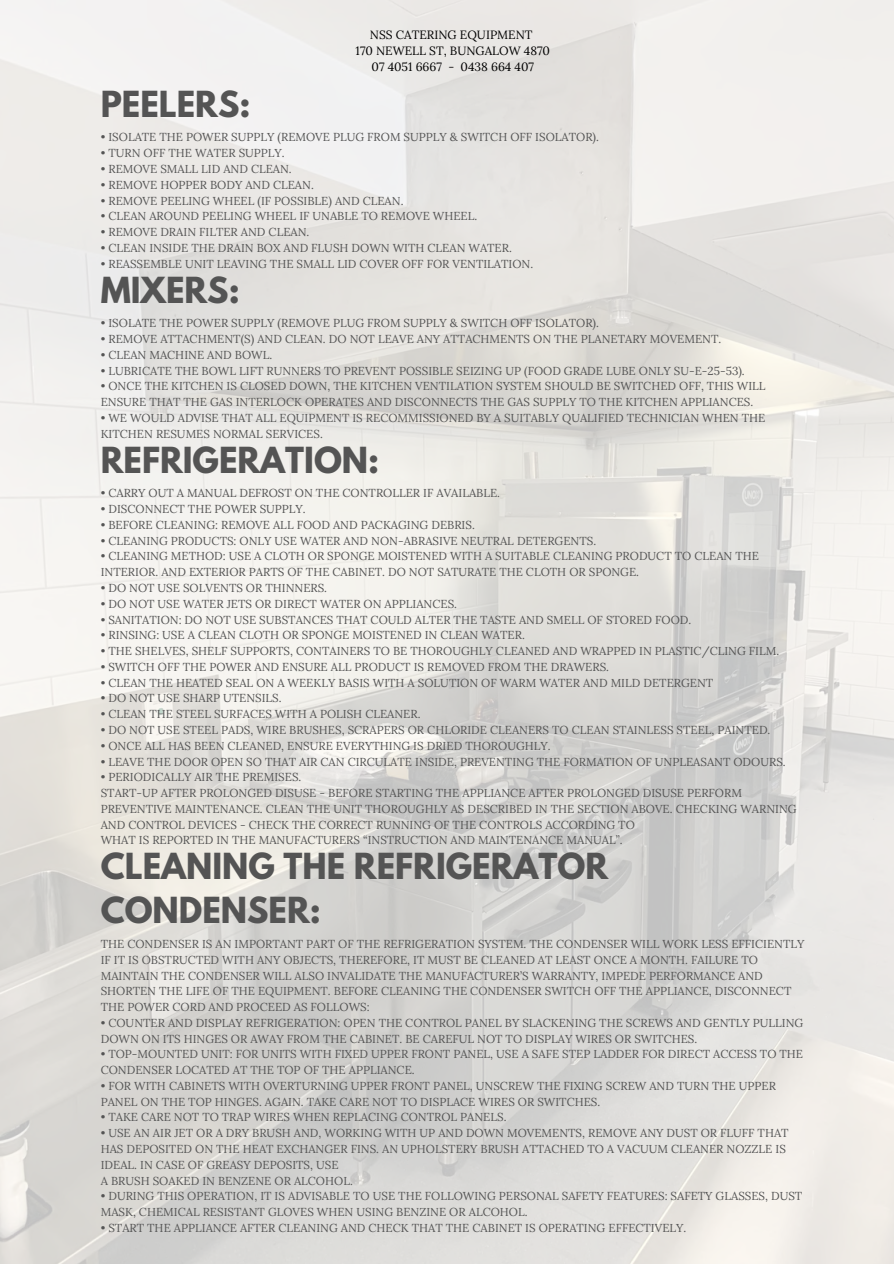
<style>
.page{position:relative;width:894px;height:1264px;background:#fff}
.page>*{position:absolute;margin:0;border:0;box-sizing:border-box;transform-origin:0 0}
.t1{font:700 31.8px/44px "League Spartan";color:#545454}
.t2{font:12px/15.8px "Lora";color:#000;text-align:center}
.t3{font:11.55px/15.8px "Lora";color:#545454}
</style>
<div class="page">
<img style="left:0;top:0;width:893px;height:1263px">
<p class="t2" style="left:355px;top:27px;width:196px">NSS CATERING EQUIPMENT<br>170 NEWELL ST, BUNGALOW 4870<br>07 4051 6667 - 0438 664 407</p>
<h1 class="t1" style="left:101px;top:86px;width:151px">PEELERS:</h1>
<p class="t3" style="left:101px;top:129px;width:499px">• ISOLATE THE POWER SUPPLY (REMOVE PLUG FROM SUPPLY &amp; SWITCH OFF ISOLATOR).</p>
<p class="t3" style="left:101px;top:145px;width:185px">• TURN OFF THE WATER SUPPLY.</p>
<p class="t3" style="left:101px;top:161px;width:192px">• REMOVE SMALL LID AND CLEAN.</p>
<p class="t3" style="left:101px;top:177px;width:214px">• REMOVE HOPPER BODY AND CLEAN.</p>
<p class="t3" style="left:101px;top:192px;width:304px">• REMOVE PEELING WHEEL (IF POSSIBLE) AND CLEAN.</p>
<p class="t3" style="left:101px;top:208px;width:378px">• CLEAN AROUND PEELING WHEEL IF UNABLE TO REMOVE WHEEL.</p>
<p class="t3" style="left:101px;top:224px;width:210px">• REMOVE DRAIN FILTER AND CLEAN.</p>
<p class="t3" style="left:101px;top:240px;width:412px">• CLEAN INSIDE THE DRAIN BOX AND FLUSH DOWN WITH CLEAN WATER.</p>
<p class="t3" style="left:101px;top:255px;width:434px">• REASSEMBLE UNIT LEAVING THE SMALL LID COVER OFF FOR VENTILATION.</p>
<h1 class="t1" style="left:101px;top:272px;width:140px">MIXERS:</h1>
<p class="t3" style="left:101px;top:315px;width:499px">• ISOLATE THE POWER SUPPLY (REMOVE PLUG FROM SUPPLY &amp; SWITCH OFF ISOLATOR).</p>
<p class="t3" style="left:101px;top:331px;width:622px">• REMOVE ATTACHMENT(S) AND CLEAN. DO NOT LEAVE ANY ATTACHMENTS ON THE PLANETARY MOVEMENT.</p>
<p class="t3" style="left:101px;top:347px;width:173px">• CLEAN MACHINE AND BOWL.</p>
<p class="t3" style="left:101px;top:362px;width:645px">• LUBRICATE THE BOWL LIFT RUNNERS TO PREVENT POSSIBLE SEIZING UP (FOOD GRADE LUBE ONLY SU-E-25-53).</p>
<p class="t3" style="left:101px;top:378px;width:666px">• ONCE THE KITCHEN IS CLOSED DOWN, THE KITCHEN VENTILATION SYSTEM SHOULD BE SWITCHED OFF, THIS WILL<br>ENSURE THAT THE GAS INTERLOCK OPERATES AND DISCONNECTS THE GAS SUPPLY TO THE KITCHEN APPLIANCES.</p>
<p class="t3" style="left:101px;top:410px;width:666px">• WE WOULD ADVISE THAT ALL EQUIPMENT IS RECOMMISSIONED BY A SUITABLY QUALIFIED TECHNICIAN WHEN THE<br>KITCHEN RESUMES NORMAL SERVICES.</p>
<h1 class="t1" style="left:101px;top:442px;width:280px">REFRIGERATION:</h1>
<p class="t3" style="left:101px;top:485px;width:401px">• CARRY OUT A MANUAL DEFROST ON THE CONTROLLER IF AVAILABLE.</p>
<p class="t3" style="left:101px;top:501px;width:206px">• DISCONNECT THE POWER SUPPLY.</p>
<p class="t3" style="left:101px;top:517px;width:375px">• BEFORE CLEANING: REMOVE ALL FOOD AND PACKAGING DEBRIS.</p>
<p class="t3" style="left:101px;top:532px;width:497px">• CLEANING PRODUCTS: ONLY USE WATER AND NON-ABRASIVE NEUTRAL DETERGENTS.</p>
<p class="t3" style="left:101px;top:548px;width:659px">• CLEANING METHOD: USE A CLOTH OR SPONGE MOISTENED WITH A SUITABLE CLEANING PRODUCT TO CLEAN THE<br>INTERIOR. AND EXTERIOR PARTS OF THE CABINET. DO NOT SATURATE THE CLOTH OR SPONGE.</p>
<p class="t3" style="left:101px;top:580px;width:228px">• DO NOT USE SOLVENTS OR THINNERS.</p>
<p class="t3" style="left:101px;top:595px;width:358px">• DO NOT USE WATER JETS OR DIRECT WATER ON APPLIANCES.</p>
<p class="t3" style="left:101px;top:611px;width:592px">• SANITATION: DO NOT USE SUBSTANCES THAT COULD ALTER THE TASTE AND SMELL OF STORED FOOD.</p>
<p class="t3" style="left:101px;top:627px;width:425px">• RINSING: USE A CLEAN CLOTH OR SPONGE MOISTENED IN CLEAN WATER.</p>
<p class="t3" style="left:101px;top:643px;width:679px">• THE SHELVES, SHELF SUPPORTS, CONTAINERS TO BE THOROUGHLY CLEANED AND WRAPPED IN PLASTIC/CLING FILM.</p>
<p class="t3" style="left:101px;top:658px;width:509px">• SWITCH OFF THE POWER AND ENSURE ALL PRODUCT IS REMOVED FROM THE DRAWERS.</p>
<p class="t3" style="left:101px;top:674px;width:614px">• CLEAN THE HEATED SEAL ON A WEEKLY BASIS WITH A SOLUTION OF WARM WATER AND MILD DETERGENT</p>
<p class="t3" style="left:101px;top:690px;width:182px">• DO NOT USE SHARP UTENSILS.</p>
<p class="t3" style="left:101px;top:706px;width:321px">• CLEAN THE STEEL SURFACES WITH A POLISH CLEANER.</p>
<p class="t3" style="left:101px;top:721px;width:671px">• DO NOT USE STEEL PADS, WIRE BRUSHES, SCRAPERS OR CHLORIDE CLEANERS TO CLEAN STAINLESS STEEL, PAINTED.</p>
<p class="t3" style="left:101px;top:737px;width:451px">• ONCE ALL HAS BEEN CLEANED, ENSURE EVERYTHING IS DRIED THOROUGHLY.</p>
<p class="t3" style="left:101px;top:753px;width:686px">• LEAVE THE DOOR OPEN SO THAT AIR CAN CIRCULATE INSIDE, PREVENTING THE FORMATION OF UNPLEASANT ODOURS.</p>
<p class="t3" style="left:101px;top:769px;width:697px">• PERIODICALLY AIR THE PREMISES.<br>START-UP AFTER PROLONGED DISUSE - BEFORE STARTING THE APPLIANCE AFTER PROLONGED DISUSE PERFORM PREVENTIVE MAINTENANCE. CLEAN THE UNIT THOROUGHLY AS DESCRIBED IN THE SECTION ABOVE. CHECKING WARNING AND CONTROL DEVICES - CHECK THE CORRECT RUNNING OF THE CONTROLS ACCORDING TO<br>WHAT IS REPORTED IN THE MANUFACTURERS “INSTRUCTION AND MAINTENANCE MANUAL”.</p>
<h1 class="t1" style="left:101px;top:848px;width:509px">CLEANING THE REFRIGERATOR<br>CONDENSER:</h1>
<p class="t3" style="left:101px;top:935px;width:705px">THE CONDENSER IS AN IMPORTANT PART OF THE REFRIGERATION SYSTEM. THE CONDENSER WILL WORK LESS EFFICIENTLY IF IT IS OBSTRUCTED WITH ANY OBJECTS, THEREFORE, IT MUST BE CLEANED AT LEAST ONCE A MONTH. FAILURE TO MAINTAIN THE CONDENSER WILL ALSO INVALIDATE THE MANUFACTURER’S WARRANTY, IMPEDE PERFORMANCE AND SHORTEN THE LIFE OF THE EQUIPMENT. BEFORE CLEANING THE CONDENSER SWITCH OFF THE APPLIANCE, DISCONNECT THE POWER CORD AND PROCEED AS FOLLOWS:</p>
<p class="t3" style="left:101px;top:1014px;width:704px">• COUNTER AND DISPLAY REFRIGERATION: OPEN THE CONTROL PANEL BY SLACKENING THE SCREWS AND GENTLY PULLING<br>DOWN ON ITS HINGES OR AWAY FROM THE CABINET. BE CAREFUL NOT TO DISPLAY WIRES OR SWITCHES.</p>
<p class="t3" style="left:101px;top:1046px;width:703px">• TOP-MOUNTED UNIT: FOR UNITS WITH FIXED UPPER FRONT PANEL, USE A SAFE STEP LADDER FOR DIRECT ACCESS TO THE<br>CONDENSER LOCATED AT THE TOP OF THE APPLIANCE.</p>
<p class="t3" style="left:101px;top:1077px;width:676px">• FOR WITH CABINETS WITH OVERTURNING UPPER FRONT PANEL, UNSCREW THE FIXING SCREW AND TURN THE UPPER<br>PANEL ON THE TOP HINGES. AGAIN. TAKE CARE NOT TO DISPLACE WIRES OR SWITCHES.</p>
<p class="t3" style="left:101px;top:1109px;width:407px">• TAKE CARE NOT TO TRAP WIRES WHEN REPLACING CONTROL PANELS.</p>
<p class="t3" style="left:101px;top:1125px;width:689px">• USE AN AIR JET OR A DRY BRUSH AND, WORKING WITH UP AND DOWN MOVEMENTS, REMOVE ANY DUST OR FLUFF THAT HAS DEPOSITED ON THE HEAT EXCHANGER FINS. AN UPHOLSTERY BRUSH ATTACHED TO A VACUUM CLEANER NOZZLE IS IDEAL. IN CASE OF GREASY DEPOSITS, USE<br>A BRUSH SOAKED IN BENZENE OR ALCOHOL.</p>
<p class="t3" style="left:101px;top:1188px;width:703px">• DURING THIS OPERATION, IT IS ADVISABLE TO USE THE FOLLOWING PERSONAL SAFETY FEATURES: SAFETY GLASSES, DUST<br>MASK, CHEMICAL RESISTANT GLOVES WHEN USING BENZINE OR ALCOHOL.</p>
<p class="t3" style="left:101px;top:1219px;width:587px">• START THE APPLIANCE AFTER CLEANING AND CHECK THAT THE CABINET IS OPERATING EFFECTIVELY.</p>
</div>
